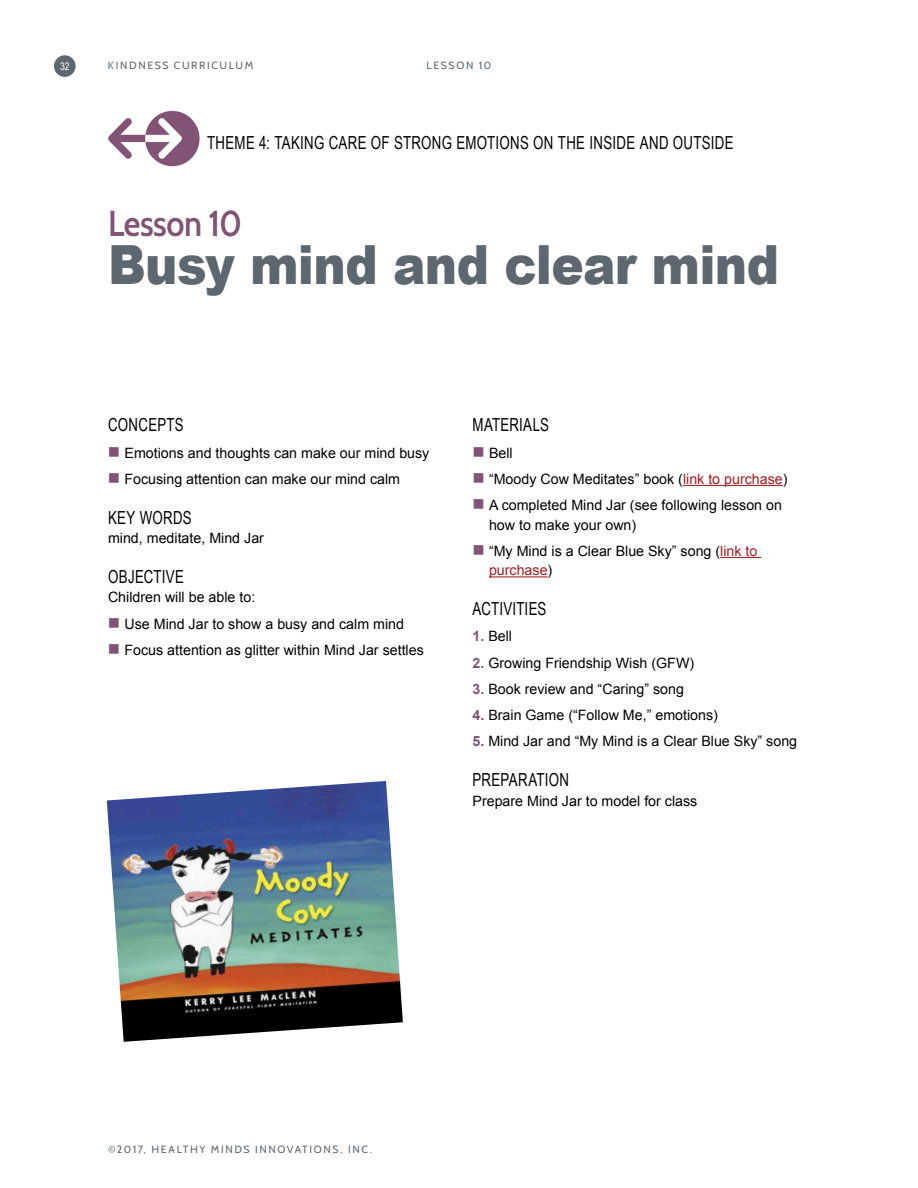
<style>
.page{position:relative;width:918px;height:1188px;background:#fff}
.page>*{position:absolute;margin:0;border:0;box-sizing:border-box;transform-origin:0 0}
.t1{font:900 54px "Arial";letter-spacing:-.015em;color:#5c676f;scale:.9 1}
.t2{font:600 36px "Cabin";letter-spacing:-.015em;color:#815374;scale:.9 1}
.t3{font:18px "Arial Narrow";letter-spacing:.02em;color:#000;scale:.9 1}
.t4{font:14.25px/26.2px "Arial";color:#000}
.t5{font:14.25px "Arial";color:#a21c20}
.t6{font:10.5px "Cabin";letter-spacing:.155em;color:#5c676f}
.t7{font:10.5px "Arial Narrow";color:#fff}
.s1{color:#a21c20}
.s2{color:#000}
.s3{font-weight:700;color:#815374}
</style>
<div class="page">
<div style="left:54px;top:55px;width:22px;height:22px;background:#5c676f;border-radius:50%"></div>
<img style="left:108px;top:110px;width:92px;height:57px">
<hr style="left:683px;top:485px;width:100px;height:1px;background:#a21c20">
<hr style="left:720px;top:557px;width:41px;height:1px;background:#a21c20">
<hr style="left:489px;top:576px;width:59px;height:1px;background:#a21c20">
<img style="left:107px;top:781px;width:296px;height:261px">
<p class="t7" style="left:60px;top:59px;width:11px">32</p>
<p class="t6" style="left:108px;top:59px;width:147px">KINDNESS CURRICULUM</p>
<p class="t6" style="left:427px;top:59px;width:66px">LESSON 10</p>
<p class="t3" style="left:207px;top:130px;width:587px">THEME 4: TAKING CARE OF STRONG EMOTIONS ON THE INSIDE AND OUTSIDE</p>
<h2 class="t2" style="left:108px;top:201px;width:151px">Lesson 10</h2>
<h1 class="t1" style="left:108px;top:225px;width:747px">Busy mind and clear mind</h1>
<p class="t3" style="left:108px;top:412px;width:86px">CONCEPTS</p>
<p class="t4" style="left:125px;top:440px;width:306px">Emotions and thoughts can make our mind busy<br>Focusing attention can make our mind calm</p>
<p class="t3" style="left:108px;top:504px;width:95px">KEY WORDS</p>
<p class="t4" style="left:108px;top:525px;width:158px">mind, meditate, Mind Jar</p>
<p class="t3" style="left:108px;top:563px;width:86px">OBJECTIVE</p>
<p class="t4" style="left:125px;top:584px;width:301px;text-indent:-17px">Children will be able to:<br>Use Mind Jar to show a busy and calm mind<br>Focus attention as glitter within Mind Jar settles</p>
<p class="t3" style="left:472px;top:412px;width:87px">MATERIALS</p>
<p class="t4" style="left:489px;top:440px;width:300px">Bell<br>“Moody Cow Meditates” book (<span class="s1">link to purchase</span>)<br>A completed Mind Jar (see following lesson on</p>
<p class="t4" style="left:489px;top:512px;width:270px">how to make your own)<br>“My Mind is a Clear Blue Sky” song (<span class="s1">link to</span></p>
<p class="t5" style="left:489px;top:561px;width:65px">purchase<span class="s2">)</span></p>
<p class="t3" style="left:472px;top:596px;width:84px">ACTIVITIES</p>
<p class="t4" style="left:473px;top:623px;width:41px"><span class="s3">1.</span> Bell</p>
<p class="t4" style="left:473px;top:650px;width:223px"><span class="s3">2.</span> Growing Friendship Wish (GFW)</p>
<p class="t4" style="left:473px;top:676px;width:213px"><span class="s3">3.</span> Book review and “Caring” song</p>
<p class="t4" style="left:473px;top:702px;width:247px"><span class="s3">4.</span> Brain Game (“Follow Me,” emotions)</p>
<p class="t4" style="left:473px;top:728px;width:326px"><span class="s3">5.</span> Mind Jar and “My Mind is a Clear Blue Sky” song</p>
<p class="t3" style="left:472px;top:767px;width:109px">PREPARATION</p>
<p class="t4" style="left:472px;top:788px;width:226px">Prepare Mind Jar to model for class</p>
<p class="t6" style="left:108px;top:1142px;width:266px">©2017, HEALTHY MINDS INNOVATIONS, INC.</p>
</div>
